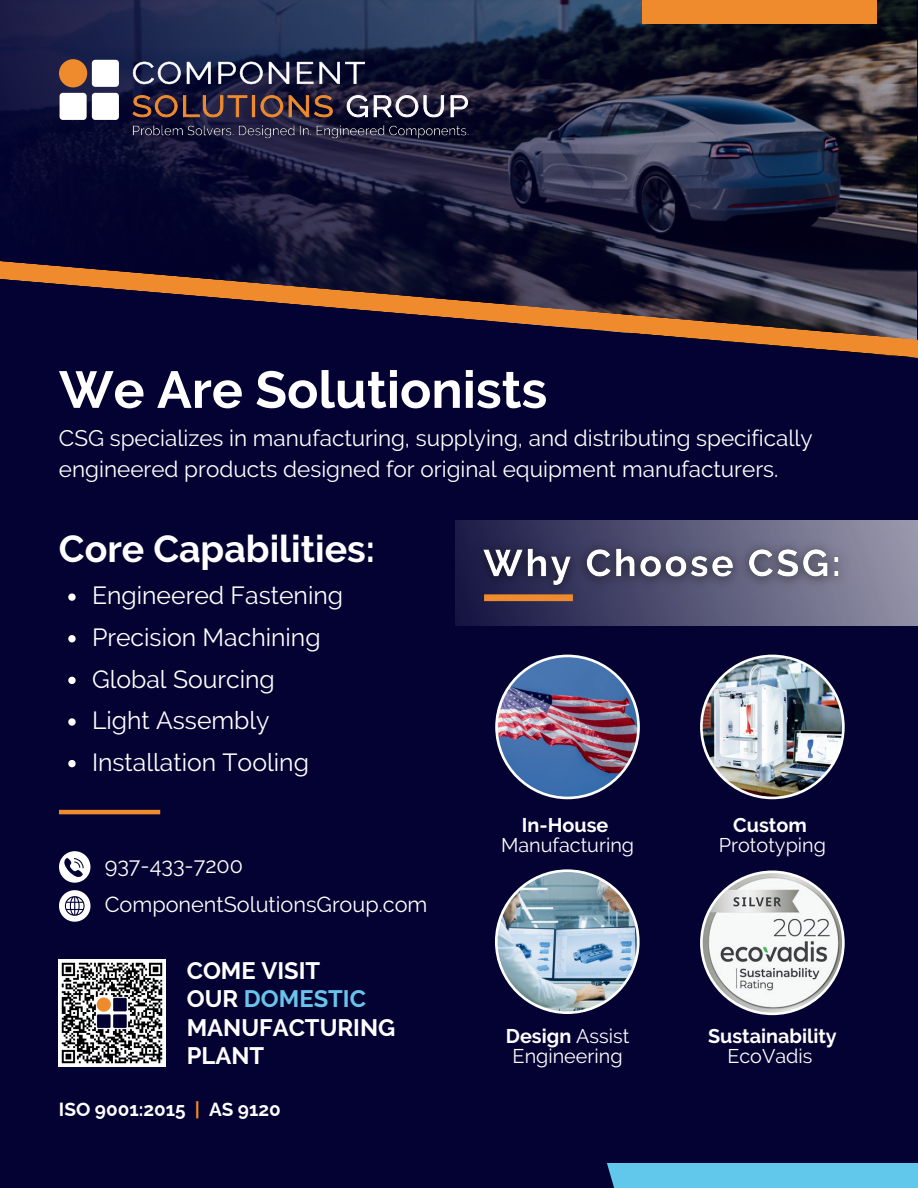
<style>
.page{position:relative;width:918px;height:1188px;background:#030233}
.page>*{position:absolute;margin:0;border:0;box-sizing:border-box;transform-origin:0 0}
.t1{font:700 51.75px "Raleway";color:#fff}
.t2{font:700 37.5px "Raleway";color:#fff}
.t3{font:24.75px/41.5px "Raleway";color:#fff}
.t4{font:700 23.7px/28.2px "Raleway";color:#fff}
.t5{font:22.5px/31.2px "Raleway";color:#fff}
.t6{font:21.6px "Raleway";color:#fff}
.t7{font:19.8px/20.5px "Raleway";color:#fff;text-align:center}
.t8{font:700 19.8px "Raleway";color:#fff}
.t9{font:700 18.9px "Raleway";color:#fff}
.s1{color:#68c5e9}
.s2{color:#f08921}
.s3{font-weight:700}
</style>
<div class="page">
<img style="left:455px;top:520px;width:463px;height:105px">
<hr style="left:59px;top:810px;width:101px;height:4px;background:#ef8b2c">
<div style="left:607px;top:1163px;width:311px;height:25px;background:#61c7eb"></div>
<svg style="left:0;top:0;width:918px;height:255px"></svg>
<img style="left:126px;top:119px;width:350px;height:28px">
<svg style="left:133px;top:62px;width:48px;height:22px"></svg>
<svg style="left:187px;top:62px;width:24px;height:22px"></svg>
<svg style="left:132px;top:95px;width:151px;height:22px"></svg>
<svg style="left:218px;top:62px;width:45px;height:22px"></svg>
<svg style="left:289px;top:95px;width:44px;height:22px"></svg>
<svg style="left:269px;top:62px;width:20px;height:22px"></svg>
<svg style="left:297px;top:62px;width:16px;height:22px"></svg>
<svg style="left:347px;top:95px;width:21px;height:22px"></svg>
<svg style="left:319px;top:62px;width:46px;height:22px"></svg>
<svg style="left:374px;top:95px;width:70px;height:22px"></svg>
<svg style="left:451px;top:95px;width:17px;height:22px"></svg>
<svg style="left:0;top:255px;width:918px;height:104px"></svg>
<div style="left:643px;top:0;width:234px;height:24px;background:#ef8b2c"></div>
<svg style="left:59px;top:890px;width:31px;height:32px"></svg>
<svg style="left:59px;top:851px;width:31px;height:32px"></svg>
<img style="left:59px;top:960px;width:107px;height:106px">
<img style="left:467px;top:532px;width:388px;height:73px">
<svg style="left:700px;top:871px;width:145px;height:144px"></svg>
<img style="left:700px;top:655px;width:145px;height:144px">
<img style="left:495px;top:655px;width:145px;height:144px">
<img style="left:495px;top:869px;width:145px;height:145px">
<svg style="left:68px;top:593px;width:8px;height:8px"></svg>
<svg style="left:68px;top:635px;width:8px;height:7px"></svg>
<svg style="left:68px;top:677px;width:8px;height:7px"></svg>
<svg style="left:68px;top:718px;width:8px;height:8px"></svg>
<svg style="left:68px;top:760px;width:8px;height:7px"></svg>
<svg style="left:92px;top:60px;width:27px;height:27px"></svg>
<svg style="left:60px;top:93px;width:59px;height:27px;background:#e6e6ea"></svg>
<div style="left:59px;top:59px;width:28px;height:28px;background:#ef8b2c;border-radius:50%"></div>
<h1 class="t1" style="left:59px;top:360px;width:490px">We Are Solutionists</h1>
<p class="t5" style="left:59px;top:422px;width:755px">CSG specializes in manufacturing, supplying, and distributing specifically engineered products designed for original equipment manufacturers.</p>
<h2 class="t2" style="left:59px;top:527px;width:318px">Core Capabilities:</h2>
<p class="t3" style="left:92px;top:575px;width:253px">Engineered Fastening<br>Precision Machining<br>Global Sourcing<br>Light Assembly<br>Installation Tooling</p>
<p class="t6" style="left:105px;top:853px;width:140px">937-433-7200</p>
<p class="t6" style="left:105px;top:892px;width:324px">ComponentSolutionsGroup.com</p>
<p class="t4" style="left:187px;top:957px;width:210px">COME VISIT<br>OUR <span class="s1">DOMESTIC<br></span>MANUFACTURING<br>PLANT</p>
<p class="t9" style="left:59px;top:1094px;width:223px">ISO 9001:2015 <span class="s2">|</span> AS 9120</p>
<p class="t8" style="left:522px;top:813px;width:88px">In-House</p>
<p class="t7" style="left:501px;top:835px;width:135px">Manufacturing</p>
<p class="t8" style="left:733px;top:813px;width:75px">Custom</p>
<p class="t7" style="left:719px;top:835px;width:109px">Prototyping</p>
<p class="t7" style="left:506px;top:1026px;width:125px"><span class="s3">Design</span> Assist<br>Engineering</p>
<p class="t8" style="left:708px;top:1024px;width:130px">Sustainability</p>
<p class="t7" style="left:727px;top:1046px;width:87px">EcoVadis</p>
</div>
